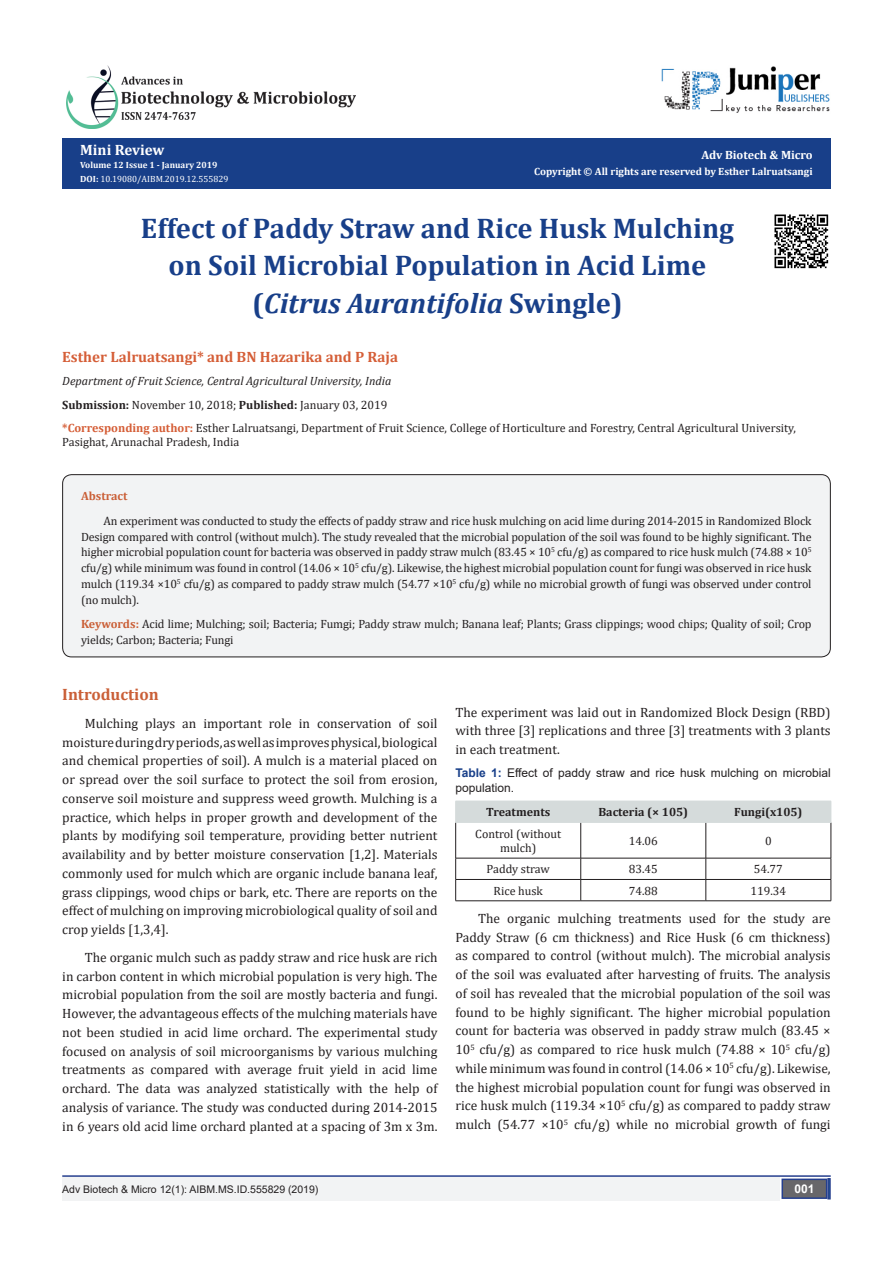
<style>
.page{position:relative;width:893px;height:1263px;background:#fff}
.page>*{position:absolute;margin:0;border:0;box-sizing:border-box;transform-origin:0 0}
.t1{font:700 28.5px/37.5px "Cambria";color:#183f89;text-align:center}
.t2{font:700 16.5px "Cambria";color:#ca5f37}
.t3{font:700 15px "Cambria";color:#d55e37}
.t4{font:700 15px "Cambria";color:#fff}
.t5{font:13.5px/18.8px "Cambria";color:#231f20;text-align:justify}
.t6{font:12px/15.8px "Cambria";letter-spacing:-.01em;color:#231f20}
.t7{font:12px/14.4px "Arial";color:#231f20}
.t8{font:italic 12px "Cambria";color:#231f20}
.t9{font:700 12px "Cambria";color:#231f20}
.t10{font:700 12px "Cambria";color:#fff}
.t11{font:700 12px "Cambria";color:#ca5f37}
.t12{font:700 12px "Arial";color:#fff}
.t13{font:700 10.5px "Cambria";color:#fff}
.t14{font:10.5px "Arial";color:#231f20}
.t15{font:9px "Cambria";color:#fff}
.t16{font:700 9px "Cambria";color:#fff}
.s1{font-weight:700}
.s2{font-style:italic}
.s3{font-weight:700;color:#d55e37}
.s4{font-weight:700;color:#ca5f37}
.s5{font-weight:700;color:#183f89}
</style>
<div class="page">
<div style="left:62px;top:139px;width:769px;height:50px;background:#183f89"></div>
<hr style="left:62px;top:1175px;width:769px;height:2px;background:#253f8e">
<div style="left:62px;top:1177px;width:494px;height:24px;background:#f2f3f4"></div>
<div style="left:782px;top:1179px;width:45px;height:19px;background:#68676a"></div>
<div style="left:781px;top:1178px;width:46px;height:21px;border:2px solid #253f8e"></div>
<svg style="left:827px;top:1178px;width:4px;height:21px"></svg>
<img style="left:662px;top:66px;width:168px;height:47px">
<img style="left:66px;top:65px;width:290px;height:64px">
<div style="left:506px;top:1177px;width:273px;height:24px;background:#f2f3f4"></div>
<hr style="left:455px;top:822px;width:1px;height:36px;background:#231f20">
<hr style="left:580px;top:822px;width:1px;height:36px;background:#231f20">
<hr style="left:706px;top:822px;width:1px;height:36px;background:#231f20">
<hr style="left:831px;top:822px;width:1px;height:36px;background:#231f20">
<hr style="left:455px;top:858px;width:126px;height:1px;background:#231f20">
<hr style="left:581px;top:858px;width:125px;height:1px;background:#231f20">
<hr style="left:706px;top:858px;width:125px;height:1px;background:#231f20">
<hr style="left:455px;top:879px;width:126px;height:1px;background:#231f20">
<svg style="left:455px;top:858px;width:1px;height:42px"></svg>
<hr style="left:581px;top:879px;width:125px;height:1px;background:#231f20">
<svg style="left:580px;top:858px;width:1px;height:42px"></svg>
<hr style="left:706px;top:879px;width:125px;height:1px;background:#231f20">
<svg style="left:706px;top:858px;width:1px;height:42px"></svg>
<svg style="left:831px;top:858px;width:1px;height:43px"></svg>
<hr style="left:455px;top:900px;width:126px;height:1px;background:#231f20">
<hr style="left:581px;top:900px;width:125px;height:1px;background:#231f20">
<hr style="left:706px;top:900px;width:125px;height:1px;background:#231f20">
<div style="left:455px;top:801px;width:377px;height:21px;background:#d5dbdb"></div>
<hr style="left:455px;top:822px;width:126px;height:1px;background:#d5dbdb">
<hr style="left:581px;top:822px;width:125px;height:1px;background:#d5dbdb">
<hr style="left:706px;top:822px;width:125px;height:1px;background:#d5dbdb">
<div style="left:63px;top:475px;width:767px;height:182px;background:#f2f3f4;border-radius:9px"></div>
<div style="left:62px;top:474px;width:769px;height:183px;border:1px solid #231f20;border-radius:9px"></div>
<img style="left:774px;top:214px;width:55px;height:55px">
<p class="t4" style="left:80px;top:139px;width:86px">Mini Review</p>
<p class="t16" style="left:80px;top:159px;width:139px">Volume 12 Issue 1 - January 2019</p>
<p class="t15" style="left:80px;top:173px;width:150px"><span class="s1">DOI:</span> 10.19080/AIBM.2019.12.555829</p>
<p class="t10" style="left:701px;top:147px;width:113px">Adv Biotech &amp; Micro</p>
<p class="t13" style="left:534px;top:164px;width:280px">Copyright © All rights are reserved by Esther Lalruatsangi</p>
<p class="t1" style="left:141px;top:208px;width:595px">Effect of Paddy Straw and Rice Husk Mulching on Soil Microbial Population in Acid Lime (<span class="s2">Citrus Aurantifolia</span> Swingle)</p>
<p class="t3" style="left:62px;top:346px;width:337px">Esther Lalruatsangi* and BN Hazarika and P Raja</p>
<p class="t8" style="left:62px;top:373px;width:331px">Department of Fruit Science, Central Agricultural University, India</p>
<p class="t6" style="left:62px;top:397px;width:327px"><span class="s1">Submission:</span> November 10, 2018; <span class="s1">Published:</span> January 03, 2019</p>
<p class="t6" style="left:62px;top:421px;width:735px;line-height:14.4px"><span class="s3">*Corresponding author:</span> Esther Lalruatsangi, Department of Fruit Science, College of Horticulture and Forestry, Central Agricultural University,<br>Pasighat, Arunachal Pradesh, India</p>
<p class="t11" style="left:81px;top:487px;width:48px">Abstract</p>
<p class="t6" style="left:81px;top:513px;width:732px;text-align:justify;text-indent:22px">An experiment was conducted to study the effects of paddy straw and rice husk mulching on acid lime during 2014-2015 in Randomized Block Design compared with control (without mulch). The study revealed that the microbial population of the soil was found to be highly significant. The higher microbial population count for bacteria was observed in paddy straw mulch (83.45 × 10<sup>5</sup> cfu/g) as compared to rice husk mulch (74.88 × 10<sup>5 </sup>cfu/g) while minimum was found in control (14.06 × 10<sup>5</sup> cfu/g). Likewise, the highest microbial population count for fungi was observed in rice husk mulch (119.34 ×10<sup>5</sup> cfu/g) as compared to paddy straw mulch (54.77 ×10<sup>5</sup> cfu/g) while no microbial growth of fungi was observed under control (no mulch).</p>
<p class="t6" style="left:81px;top:616px;width:732px"><span class="s4">Keywords:</span> Acid lime; Mulching; soil; Bacteria; Fumgi; Paddy straw mulch; Banana leaf; Plants; Grass clippings; wood chips; Quality of soil; Crop yields; Carbon; Bacteria; Fungi</p>
<p class="t2" style="left:62px;top:683px;width:98px">Introduction</p>
<p class="t5" style="left:62px;top:714px;width:377px;text-indent:22px">Mulching plays an important role in conservation of soil moisture during dry periods, as well as improves physical, biological and chemical properties of soil). A mulch is a material placed on or spread over the soil surface to protect the soil from erosion, conserve soil moisture and suppress weed growth. Mulching is a practice, which helps in proper growth and development of the plants by modifying soil temperature, providing better nutrient availability and by better moisture conservation [1,2]. Materials commonly used for mulch which are organic include banana leaf, grass clippings, wood chips or bark, etc. There are reports on the effect of mulching on improving microbiological quality of soil and crop yields [1,3,4].</p>
<p class="t5" style="left:62px;top:948px;width:377px;text-indent:22px">The organic mulch such as paddy straw and rice husk are rich in carbon content in which microbial population is very high. The microbial population from the soil are mostly bacteria and fungi.<br>However, the advantageous effects of the mulching materials have not been studied in acid lime orchard. The experimental study focused on analysis of soil microorganisms by various mulching treatments as compared with average fruit yield in acid lime orchard. The data was analyzed statistically with the help of analysis of variance. The study was conducted during 2014-2015 in 6 years old acid lime orchard planted at a spacing of 3m x 3m.</p>
<p class="t5" style="left:455px;top:702px;width:377px">The experiment was laid out in Randomized Block Design (RBD) with three [3] replications and three [3] treatments with 3 plants in each treatment.</p>
<p class="t7" style="left:455px;top:766px;width:377px"><span class="s5">Table 1:</span> Effect of paddy straw and rice husk mulching on microbial population.</p>
<p class="t9" style="left:486px;top:804px;width:65px">Treatments</p>
<p class="t9" style="left:598px;top:804px;width:91px">Bacteria (× 105)</p>
<p class="t9" style="left:734px;top:804px;width:70px">Fungi(x105)</p>
<p class="t6" style="left:475px;top:826px;width:87px;line-height:14.4px;text-align:center">Control (without mulch)</p>
<p class="t6" style="left:629px;top:833px;width:31px">14.06</p>
<p class="t6" style="left:765px;top:833px;width:8px">0</p>
<p class="t6" style="left:487px;top:861px;width:65px">Paddy straw</p>
<p class="t6" style="left:629px;top:861px;width:31px">83.45</p>
<p class="t6" style="left:754px;top:861px;width:31px">54.77</p>
<p class="t6" style="left:494px;top:883px;width:51px">Rice husk</p>
<p class="t6" style="left:629px;top:883px;width:31px">74.88</p>
<p class="t6" style="left:750px;top:883px;width:37px">119.34</p>
<p class="t5" style="left:455px;top:909px;width:377px;text-indent:23px">The organic mulching treatments used for the study are Paddy Straw (6 cm thickness) and Rice Husk (6 cm thickness) as compared to control (without mulch). The microbial analysis of the soil was evaluated after harvesting of fruits. The analysis of soil has revealed that the microbial population of the soil was found to be highly significant. The higher microbial population count for bacteria was observed in paddy straw mulch (83.45 × 10<sup>5</sup> cfu/g) as compared to rice husk mulch (74.88 × 10<sup>5</sup> cfu/g) while minimum was found in control (14.06 × 10<sup>5</sup> cfu/g). Likewise, the highest microbial population count for fungi was observed in rice husk mulch (119.34 ×10<sup>5</sup> cfu/g) as compared to paddy straw mulch (54.77 ×10<sup>5</sup> cfu/g) while no microbial growth of fungi</p>
<p class="t14" style="left:62px;top:1182px;width:258px">Adv Biotech &amp; Micro 12(1): AIBM.MS.ID.555829 (2019)</p>
<p class="t12" style="left:794px;top:1180px;width:22px">001</p>
</div>
